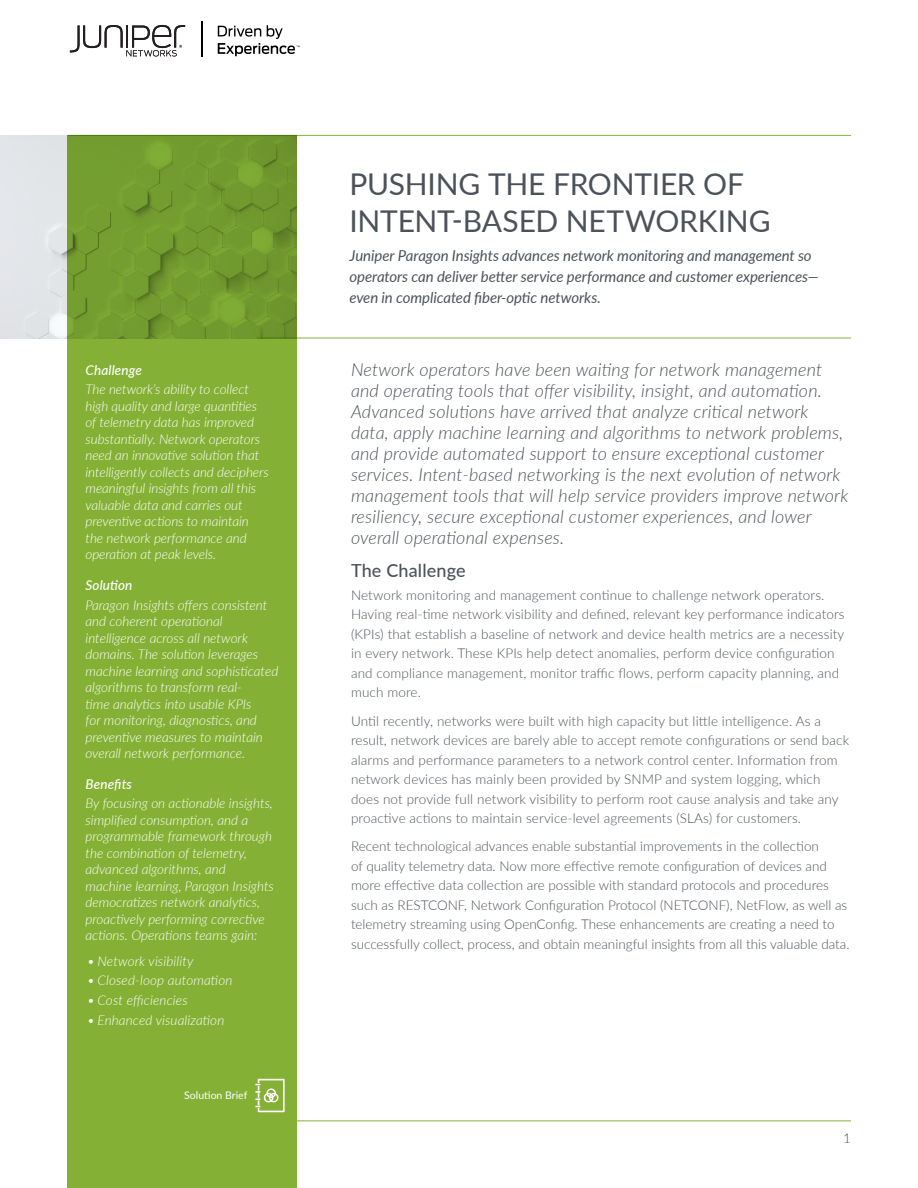
<style>
.page{position:relative;width:918px;height:1188px;background:#fff}
.page>*{position:absolute;margin:0;border:0;box-sizing:border-box;transform-origin:0 0}
.t1{font:30px/37.5px "Lato";letter-spacing:-.01em;color:#4d525a}
.Intro_Paragraph{font:italic 300 18px/21px "Lato";letter-spacing:.01em;color:#4d525a}
.t2{font:500 18px "Lato";letter-spacing:.01em;color:#4d525a}
.Subtitle{font:italic 15px/21px "Lato";letter-spacing:-.005em;color:#4d525a}
.t3{font:300 13.5px/19.5px "Lato";letter-spacing:.01em;color:#4d525a}
.Sidebar_text{font:italic 300 13.5px/16.5px "Lato";color:#fff}
.Sidebar_head{font:italic 500 13.5px "Lato";letter-spacing:.01em;color:#fff}
.t4{font:10.5px "Lato";color:#fff}
</style>
<div class="page">
<div style="left:0;top:136px;width:68px;height:202px;background:#e2e5e9"></div>
<hr style="left:68px;top:135px;width:783px;height:1px;background:#84b135">
<hr style="left:257px;top:338px;width:594px;height:1px;background:#84b135">
<svg style="left:68px;top:135px;width:229px;height:1053px;background:#80ac33"></svg>
<hr style="left:68px;top:1120px;width:783px;height:1px;background:#84b135">
<svg style="left:255px;top:1079px;width:30px;height:33px"></svg>
<hr style="left:201px;top:21px;width:1px;height:36px;background:#000">
<svg style="left:70px;top:25px;width:115px;height:31px"></svg>
<svg style="left:218px;top:25px;width:82px;height:31px"></svg>
<p class="Sidebar_head" style="left:86px;top:360px;width:58px">Challenge</p>
<p class="Sidebar_text" style="left:86px;top:381px;width:185px">The network’s ability to collect high quality and large quantities of telemetry data has improved substantially. Network operators need an innovative solution that intelligently collects and deciphers meaningful insights from all this valuable data and carries out preventive actions to maintain the network performance and operation at peak levels.</p>
<p class="Sidebar_head" style="left:86px;top:575px;width:48px">Solution</p>
<p class="Sidebar_text" style="left:86px;top:596px;width:194px">Paragon Insights offers consistent and coherent operational intelligence across all network domains. The solution leverages machine learning and sophisticated algorithms to transform real-<br>time analytics into usable KPIs<br>for monitoring, diagnostics, and preventive measures to maintain overall network performance.</p>
<p class="Sidebar_head" style="left:86px;top:774px;width:48px">Benefits</p>
<p class="Sidebar_text" style="left:86px;top:795px;width:190px">By focusing on actionable insights, simplified consumption, and a programmable framework through the combination of telemetry, advanced algorithms, and machine learning, Paragon Insights democratizes network analytics, proactively performing corrective actions. Operations teams gain:</p>
<p class="Sidebar_text" style="left:87px;top:952px;width:108px">• Network visibility</p>
<p class="Sidebar_text" style="left:87px;top:972px;width:147px">• Closed-loop automation</p>
<p class="Sidebar_text" style="left:87px;top:991px;width:102px">• Cost efficiencies</p>
<p class="Sidebar_text" style="left:87px;top:1011px;width:139px">• Enhanced visualization</p>
<p class="t4" style="left:184px;top:1087px;width:65px">Solution Brief</p>
<p class="t1" style="left:349px;top:164px;width:423px">PUSHING THE FRONTIER OF<br>INTENT-BASED NETWORKING</p>
<p class="Subtitle" style="left:349px;top:245px;width:471px">Juniper Paragon Insights advances network monitoring and management so operators can deliver better service performance and customer experiences— even in complicated fiber-optic networks.</p>
<p class="Intro_Paragraph" style="left:351px;top:359px;width:499px">Network operators have been waiting for network management and operating tools that offer visibility, insight, and automation.<br>Advanced solutions have arrived that analyze critical network data, apply machine learning and algorithms to network problems, and provide automated support to ensure exceptional customer services. Intent-based networking is the next evolution of network management tools that will help service providers improve network resiliency, secure exceptional customer experiences, and lower overall operational expenses.</p>
<h1 class="t2" style="left:351px;top:558px;width:116px">The Challenge</h1>
<p class="t3" style="left:351px;top:585px;width:495px">Network monitoring and management continue to challenge network operators.<br>Having real-time network visibility and defined, relevant key performance indicators (KPIs) that establish a baseline of network and device health metrics are a necessity in every network. These KPIs help detect anomalies, perform device configuration and compliance management, monitor traffic flows, perform capacity planning, and much more.</p>
<p class="t3" style="left:351px;top:710px;width:500px">Until recently, networks were built with high capacity but little intelligence. As a result, network devices are barely able to accept remote configurations or send back alarms and performance parameters to a network control center. Information from network devices has mainly been provided by SNMP and system logging, which does not provide full network visibility to perform root cause analysis and take any proactive actions to maintain service-level agreements (SLAs) for customers.</p>
<p class="t3" style="left:351px;top:836px;width:500px">Recent technological advances enable substantial improvements in the collection<br>of quality telemetry data. Now more effective remote configuration of devices and more effective data collection are possible with standard protocols and procedures such as RESTCONF, Network Configuration Protocol (NETCONF), NetFlow, as well as telemetry streaming using OpenConfig. These enhancements are creating a need to successfully collect, process, and obtain meaningful insights from all this valuable data.</p>
<p class="t3" style="left:843px;top:1128px;width:9px">1</p>
</div>
